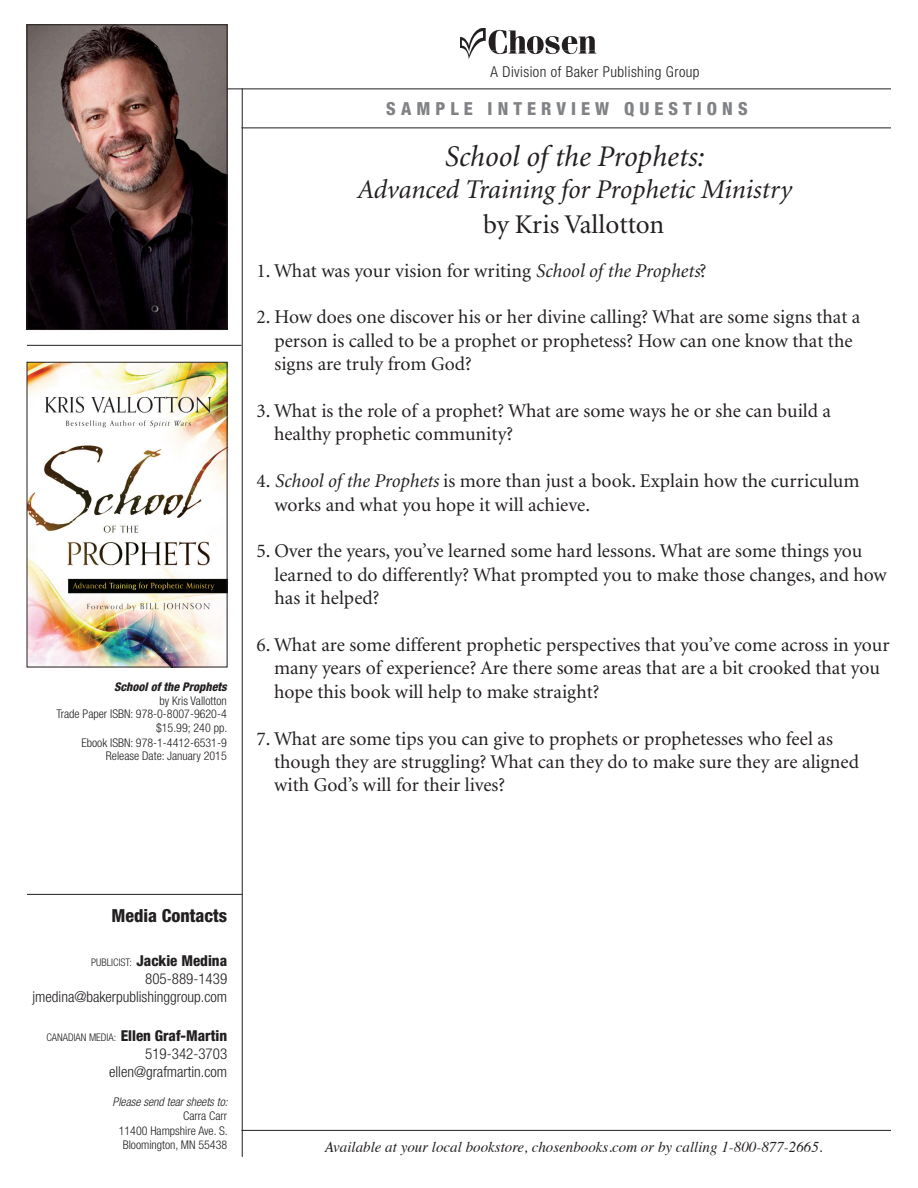
<style>
.page{position:relative;width:918px;height:1188px;background:#fff}
.page>*{position:absolute;margin:0;border:0;box-sizing:border-box;transform-origin:0 0}
.Head_2{font:italic 30px "Minion";color:#231f20}
.Head_2-2{font:italic 27px "Minion";color:#231f20}
.Body_text{font:27px "Minion";color:#231f20}
.Body_text-2{font:19.5px/23.4px "Minion";color:#231f20}
.t1{font:800 condensed 18px "Helvetica Neue";letter-spacing:.28em;color:#808285}
.t2{font:800 condensed 18px "Helvetica Neue";color:#231f20}
.Book_ID{font:300 condensed 15px "Helvetica Neue";color:#231f20}
.t3{font:italic 15px "Times";color:#231f20}
.t4{font:800 condensed 15px "Helvetica Neue";color:#231f20}
.Book_ID-2{font:300 condensed 15px "Helvetica Neue";letter-spacing:.03em;color:#231f20}
.Book_ID-3{font:300 condensed 12px "Helvetica Neue";color:#231f20}
.t5{font:italic 300 condensed 12px "Helvetica Neue";color:#231f20}
.Book_Title{font:italic 800 condensed 12px "Helvetica Neue";color:#231f20}
.s1{font-style:italic}
.s2{font-weight:300;font-size:10.5px}
</style>
<div class="page">
<img style="left:29px;top:364px;width:196px;height:301px">
<img style="left:29px;top:27px;width:196px;height:301px">
<div style="left:27px;top:25px;width:200px;height:305px;border:1px solid #231f20"></div>
<svg style="left:460px;top:28px;width:136px;height:31px"></svg>
<hr style="left:241px;top:1130px;width:650px;height:1px;background:#231f20">
<hr style="left:27px;top:345px;width:215px;height:1px;background:#231f20">
<hr style="left:242px;top:88px;width:1px;height:1069px;background:#231f20">
<hr style="left:241px;top:128px;width:650px;height:1px;background:#231f20">
<hr style="left:227px;top:89px;width:664px;height:1px;background:#231f20">
<hr style="left:27px;top:894px;width:216px;height:1px;background:#231f20">
<p class="Book_Title" style="left:114px;top:679px;width:114px">School of the Prophets</p>
<p class="Book_ID-3" style="left:160px;top:693px;width:69px">by Kris Vallotton</p>
<p class="Book_ID-3" style="left:56px;top:707px;width:172px">Trade Paper ISBN: 978-0-8007-9620-4</p>
<p class="Book_ID-3" style="left:156px;top:720px;width:73px">$15.99; 240 pp.</p>
<p class="Book_ID-3" style="left:82px;top:735px;width:147px">Ebook ISBN: 978-1-4412-6531-9</p>
<p class="Book_ID-3" style="left:106px;top:749px;width:122px">Release Date: January 2015</p>
<p class="Book_ID-2" style="left:490px;top:63px;width:211px">A Division of Baker Publishing Group</p>
<p class="t1" style="left:386px;top:97px;width:363px">SAMPLE INTERVIEW QUESTIONS</p>
<p class="Head_2" style="left:444px;top:141px;width:262px">School of the Prophets:</p>
<p class="Head_2-2" style="left:356px;top:176px;width:436px">Advanced Training for Prophetic Ministry</p>
<p class="Body_text" style="left:483px;top:211px;width:183px">by Kris Vallotton</p>
<p class="Body_text-2" style="left:256px;top:259px;width:452px">1. What was your vision for writing <span class="s1">School of the Prophets</span>?</p>
<p class="Body_text-2" style="left:274px;top:306px;width:588px;text-indent:-18px">2. How does one discover his or her divine calling? What are some signs that a person is called to be a prophet or prophetess? How can one know that the signs are truly from God?</p>
<p class="Body_text-2" style="left:274px;top:400px;width:559px;text-indent:-18px">3. What is the role of a prophet? What are some ways he or she can build a healthy prophetic community?</p>
<p class="Body_text-2" style="left:274px;top:470px;width:587px;text-indent:-18px">4. <span class="s1">School of the Prophets</span> is more than just a book. Explain how the curriculum works and what you hope it will achieve.</p>
<p class="Body_text-2" style="left:274px;top:540px;width:614px;text-indent:-18px">5. Over the years, you’ve learned some hard lessons. What are some things you learned to do differently? What prompted you to make those changes, and how has it helped?</p>
<p class="Body_text-2" style="left:274px;top:634px;width:617px;text-indent:-18px">6. What are some different prophetic perspectives that you’ve come across in your many years of experience? Are there some areas that are a bit crooked that you hope this book will help to make straight?</p>
<p class="Body_text-2" style="left:274px;top:727px;width:587px;text-indent:-18px">7. What are some tips you can give to prophets or prophetesses who feel as though they are struggling? What can they do to make sure they are aligned with God’s will for their lives?</p>
<p class="t2" style="left:112px;top:905px;width:117px">Media Contacts</p>
<p class="t4" style="left:91px;top:951px;width:137px"><span class="s2">PUBLICIST:</span> Jackie Medina</p>
<p class="Book_ID" style="left:145px;top:970px;width:83px">805-889-1439</p>
<p class="Book_ID" style="left:33px;top:988px;width:196px">jmedina@bakerpublishinggroup.com</p>
<p class="t4" style="left:46px;top:1027px;width:182px"><span class="s2">CANADIAN MEDIA:</span> Ellen Graf-Martin</p>
<p class="Book_ID" style="left:145px;top:1045px;width:83px">519-342-3703</p>
<p class="Book_ID" style="left:109px;top:1063px;width:120px">ellen@grafmartin.com</p>
<p class="t5" style="left:113px;top:1095px;width:117px">Please send tear sheets to:</p>
<p class="Book_ID-3" style="left:183px;top:1109px;width:46px">Carra Carr</p>
<p class="Book_ID-3" style="left:119px;top:1124px;width:110px">11400 Hampshire Ave. S.</p>
<p class="Book_ID-3" style="left:123px;top:1138px;width:106px">Bloomington, MN 55438</p>
<p class="t3" style="left:325px;top:1134px;width:499px">Available at your local bookstore, chosenbooks.com or by calling 1-800-877-2665.</p>
</div>
